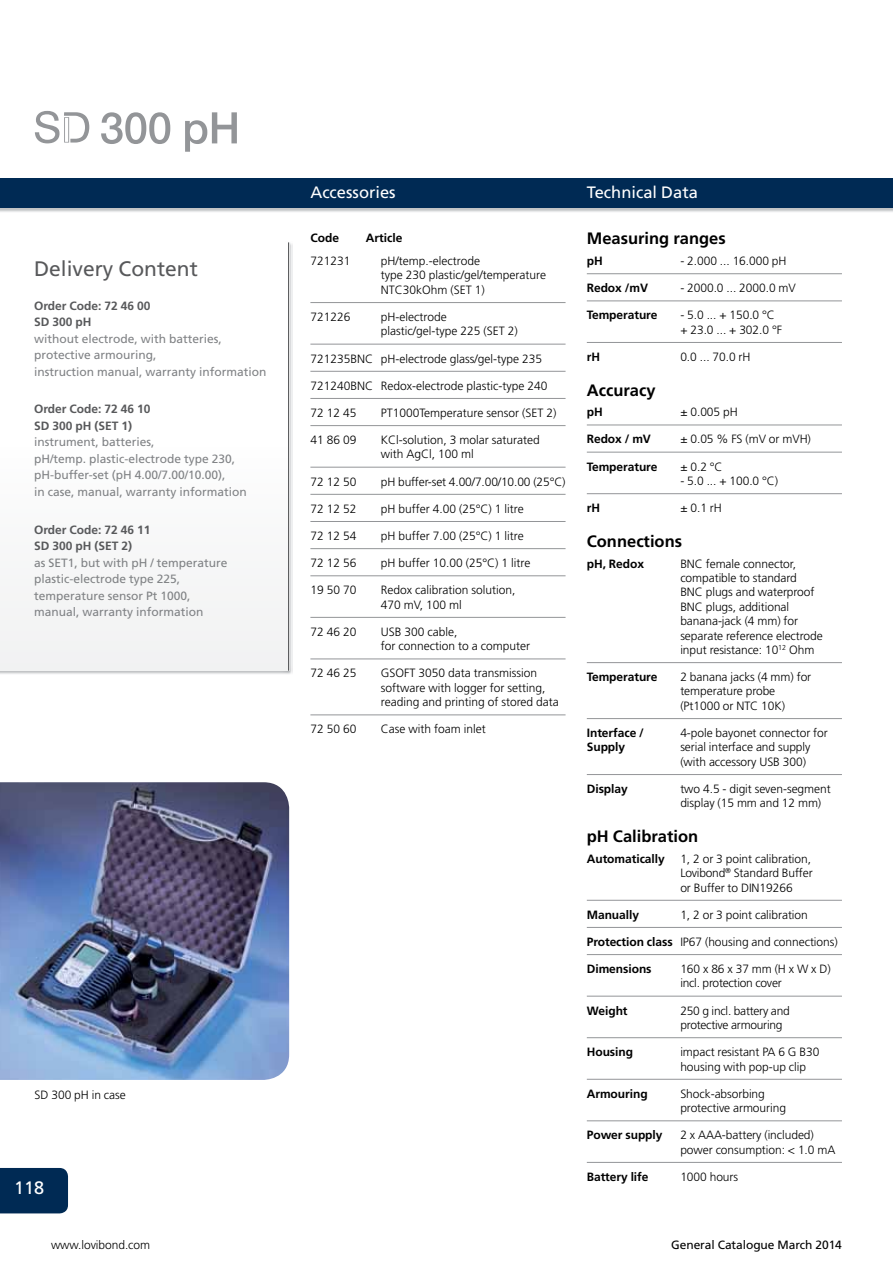
<style>
.page{position:relative;width:893px;height:1263px;background:#fff}
.page>*{position:absolute;margin:0;border:0;box-sizing:border-box;transform-origin:0 0}
.t1{font:21px "Frutiger";color:#58595b}
.t2{font:18px "Frutiger LT";color:#fff}
.t3{font:700 16.5px "Frutiger LT";color:#000}
.t4{font:16.5px "Frutiger LT";color:#fff}
.t5{font:300 12px/14.4px "Frutiger LT";letter-spacing:-.005em;color:#000}
.t6{font:12px/16.5px "Frutiger LT";color:#808285}
.t7{font:700 12px "Frutiger LT";letter-spacing:-.005em;color:#000}
.t8{font:700 12px "Frutiger LT";color:#58595b}
.t9{font:700 12px "Frutiger";color:#58595b}
.t10{font:12px "Frutiger LT";letter-spacing:-.005em;color:#000}
.s1{font-weight:700;color:#58595b}
.s2{font-family:"Frutiger";font-weight:700;color:#58595b}
.s3{font-family:"Frutiger"}
.s4{font-family:"Frutiger LT"}
.s5{font-weight:700}
</style>
<div class="page">
<div style="left:0;top:1168px;width:68px;height:45px;background:#002a54"></div>
<img style="left:0;top:782px;width:289px;height:298px">
<img style="left:0;top:242px;width:293px;height:432px">
<div style="left:0;top:242px;width:289px;height:429px;background:#fefefe"></div>
<hr style="left:288px;top:242px;width:1px;height:429px;background:#58595b">
<img style="left:0;top:178px;width:893px;height:34px">
<div style="left:0;top:179px;width:893px;height:29px;background:#002a54"></div>
<hr style="left:587px;top:273px;width:255px;height:1px;background:#939598">
<hr style="left:587px;top:301px;width:255px;height:1px;background:#939598">
<hr style="left:587px;top:342px;width:255px;height:1px;background:#939598">
<hr style="left:587px;top:425px;width:255px;height:1px;background:#939598">
<hr style="left:587px;top:452px;width:255px;height:1px;background:#939598">
<hr style="left:587px;top:493px;width:255px;height:1px;background:#939598">
<hr style="left:587px;top:662px;width:255px;height:1px;background:#939598">
<hr style="left:587px;top:718px;width:255px;height:1px;background:#939598">
<hr style="left:587px;top:774px;width:255px;height:1px;background:#939598">
<hr style="left:587px;top:900px;width:255px;height:1px;background:#939598">
<hr style="left:587px;top:927px;width:255px;height:1px;background:#939598">
<hr style="left:587px;top:954px;width:255px;height:1px;background:#939598">
<hr style="left:587px;top:996px;width:255px;height:1px;background:#939598">
<hr style="left:587px;top:1037px;width:255px;height:1px;background:#939598">
<hr style="left:587px;top:1079px;width:255px;height:1px;background:#939598">
<hr style="left:587px;top:1120px;width:255px;height:1px;background:#939598">
<hr style="left:587px;top:1162px;width:255px;height:1px;background:#939598">
<hr style="left:310px;top:302px;width:256px;height:1px;background:#939598">
<hr style="left:310px;top:344px;width:256px;height:1px;background:#939598">
<hr style="left:310px;top:371px;width:256px;height:1px;background:#939598">
<hr style="left:310px;top:398px;width:256px;height:1px;background:#939598">
<hr style="left:310px;top:425px;width:256px;height:1px;background:#939598">
<hr style="left:310px;top:467px;width:256px;height:1px;background:#939598">
<hr style="left:310px;top:494px;width:256px;height:1px;background:#939598">
<hr style="left:310px;top:521px;width:256px;height:1px;background:#939598">
<hr style="left:310px;top:548px;width:256px;height:1px;background:#939598">
<hr style="left:310px;top:575px;width:256px;height:1px;background:#939598">
<hr style="left:310px;top:617px;width:256px;height:1px;background:#939598">
<hr style="left:310px;top:659px;width:256px;height:1px;background:#939598">
<hr style="left:310px;top:715px;width:256px;height:1px;background:#939598">
<svg style="left:101px;top:112px;width:136px;height:40px"></svg>
<svg style="left:35px;top:111px;width:54px;height:32px"></svg>
<h1 class="t1" style="left:34px;top:256px;width:165px">Delivery Content</h1>
<p class="t6" style="left:34px;top:297px;width:234px"><span class="s1">Order Code:</span> <span class="s2">72 46 00<br></span><span class="s1">SD 300</span> <span class="s2">pH<br></span>without electrode, with batteries, protective armouring,<br>instruction manual, warranty information</p>
<p class="t8" style="left:34px;top:402px;width:118px">Order Code: <span class="s3">72 46 10</span></p>
<p class="t9" style="left:34px;top:419px;width:100px"><span class="s4">SD 300</span> pH (SET 1)</p>
<p class="t6" style="left:34px;top:434px;width:214px">instrument, batteries,<br>pH/temp. plastic-electrode type 230, pH-buffer-set (pH 4.00/7.00/10.00),<br>in case, manual, warranty information</p>
<p class="t8" style="left:34px;top:522px;width:118px">Order Code: <span class="s3">72 46 11</span></p>
<p class="t9" style="left:34px;top:539px;width:100px"><span class="s4">SD 300</span> pH (SET 2)</p>
<p class="t6" style="left:34px;top:554px;width:195px">as sET1, but with pH / temperature plastic-electrode type 225, temperature sensor Pt 1000, manual, warranty information</p>
<p class="t5" style="left:35px;top:1087px;width:93px">SD 300 pH in case</p>
<h2 class="t2" style="left:14px;top:1177px;width:32px">118</h2>
<h3 class="t4" style="left:310px;top:183px;width:87px">accessories</h3>
<p class="t7" style="left:310px;top:231px;width:30px">Code</p>
<p class="t7" style="left:366px;top:231px;width:38px">Article</p>
<p class="t5" style="left:310px;top:254px;width:42px">721231</p>
<p class="t5" style="left:381px;top:254px;width:167px">pH/temp.-electrode<br>type 230 plastic/gel/temperature<br>NTC30kOhm (SET 1)</p>
<p class="t5" style="left:310px;top:310px;width:42px">721226</p>
<p class="t5" style="left:381px;top:310px;width:139px">pH-electrode plastic/gel-type 225 (SET 2)</p>
<p class="t5" style="left:310px;top:351px;width:233px">721235BNC pH-electrode glass/gel-type 235</p>
<p class="t5" style="left:310px;top:379px;width:238px">721240BNC Redox-electrode plastic-type 240</p>
<p class="t5" style="left:310px;top:406px;width:48px">72 12 45</p>
<p class="t5" style="left:381px;top:406px;width:177px">PT1000Temperature sensor (SET 2)</p>
<p class="t5" style="left:310px;top:433px;width:48px">41 86 09</p>
<p class="t5" style="left:381px;top:433px;width:161px">KCl-solution, 3 molar saturated with AgCl, 100 ml</p>
<p class="t5" style="left:310px;top:474px;width:48px">72 12 50</p>
<p class="t5" style="left:381px;top:474px;width:186px">pH buffer-set 4.00/7.00/10.00 (25°C)</p>
<p class="t5" style="left:310px;top:502px;width:48px">72 12 52</p>
<p class="t5" style="left:381px;top:502px;width:144px">pH buffer 4.00 (25°C) 1 litre</p>
<p class="t5" style="left:310px;top:529px;width:48px">72 12 54</p>
<p class="t5" style="left:381px;top:529px;width:144px">pH buffer 7.00 (25°C) 1 litre</p>
<p class="t5" style="left:310px;top:556px;width:48px">72 12 56</p>
<p class="t5" style="left:381px;top:556px;width:151px">pH buffer 10.00 (25°C) 1 litre</p>
<p class="t5" style="left:310px;top:583px;width:48px">19 50 70</p>
<p class="t5" style="left:381px;top:583px;width:136px">Redox calibration solution,<br>470 mV, 100 ml</p>
<p class="t5" style="left:310px;top:625px;width:48px">72 46 20</p>
<p class="t5" style="left:381px;top:625px;width:151px">USB 300 cable,<br>for connection to a computer</p>
<p class="t5" style="left:310px;top:666px;width:48px">72 46 25</p>
<p class="t5" style="left:381px;top:666px;width:179px">GSOFT 3050 data transmission software with logger for setting, reading and printing of stored data</p>
<p class="t5" style="left:310px;top:722px;width:48px">72 50 60</p>
<p class="t5" style="left:381px;top:722px;width:106px">Case with foam inlet</p>
<h3 class="t4" style="left:587px;top:183px;width:113px">Technical Data</h3>
<h3 class="t3" style="left:587px;top:229px;width:140px">Measuring ranges</h3>
<p class="t7" style="left:587px;top:254px;width:17px">pH</p>
<p class="t5" style="left:680px;top:254px;width:108px">- 2.000 ... 16.000 pH</p>
<p class="t7" style="left:587px;top:281px;width:63px">Redox /mV</p>
<p class="t5" style="left:680px;top:281px;width:117px">- 2000.0 ... 2000.0 mV</p>
<p class="t7" style="left:587px;top:308px;width:72px">Temperature</p>
<p class="t5" style="left:680px;top:308px;width:103px">- 5.0 ... + 150.0 °C + 23.0 ... + 302.0 °F</p>
<p class="t7" style="left:587px;top:350px;width:15px">rH</p>
<p class="t5" style="left:680px;top:350px;width:72px">0.0 ... 70.0 rH</p>
<h3 class="t3" style="left:587px;top:380px;width:70px">Accuracy</h3>
<p class="t7" style="left:587px;top:405px;width:17px">pH</p>
<p class="t5" style="left:680px;top:405px;width:59px">± 0.005 pH</p>
<p class="t7" style="left:587px;top:432px;width:66px">Redox / mV</p>
<p class="t5" style="left:680px;top:432px;width:132px">± 0.05 % FS (mV or mVH)</p>
<p class="t7" style="left:587px;top:459px;width:72px">Temperature</p>
<p class="t5" style="left:680px;top:459px;width:44px">± 0.2 °C</p>
<p class="t5" style="left:680px;top:474px;width:99px">- 5.0 ... + 100.0 °C)</p>
<p class="t7" style="left:587px;top:501px;width:15px">rH</p>
<p class="t5" style="left:680px;top:501px;width:43px">± 0.1 rH</p>
<h3 class="t3" style="left:587px;top:531px;width:97px">Connections</h3>
<p class="t7" style="left:587px;top:556px;width:59px">pH, Redox</p>
<p class="t5" style="left:680px;top:556px;width:144px">BNC female connector, compatible to standard<br>BNC plugs and waterproof<br>BNC plugs, additional banana-jack (4 mm) for separate reference electrode input resistance: 10<sup>12</sup> Ohm</p>
<p class="t7" style="left:587px;top:670px;width:72px">Temperature</p>
<p class="t5" style="left:680px;top:670px;width:132px">2 banana jacks (4 mm) for temperature probe (Pt1000 or NTC 10K)</p>
<p class="t7" style="left:587px;top:726px;width:59px">Interface /</p>
<p class="t5" style="left:680px;top:726px;width:149px">4-pole bayonet connector for</p>
<p class="t7" style="left:587px;top:740px;width:40px">Supply</p>
<p class="t5" style="left:680px;top:740px;width:132px">serial interface and supply (with accessory USB 300)</p>
<p class="t7" style="left:587px;top:782px;width:42px">Display</p>
<p class="t5" style="left:680px;top:782px;width:152px">two 4.5 - digit seven-segment display (15 mm and 12 mm)</p>
<h3 class="t3" style="left:587px;top:826px;width:113px">pH Calibration</h3>
<p class="t7" style="left:587px;top:851px;width:79px">Automatically</p>
<p class="t5" style="left:680px;top:851px;width:134px">1, 2 or 3 point calibration,<br>Lovibond<sup>®</sup> Standard Buffer or Buffer to DIN19266</p>
<p class="t7" style="left:587px;top:907px;width:54px">Manually</p>
<p class="t5" style="left:680px;top:907px;width:129px">1, 2 or 3 point calibration</p>
<p class="t5" style="left:587px;top:935px;width:252px"><span class="s5">Protection class</span> IP67 (housing and connections)</p>
<p class="t7" style="left:587px;top:962px;width:66px">Dimensions</p>
<p class="t5" style="left:680px;top:962px;width:152px">160 x 86 x 37 mm (H x W x D) incl. protection cover</p>
<p class="t7" style="left:587px;top:1003px;width:42px">Weight</p>
<p class="t5" style="left:680px;top:1003px;width:111px">250 g incl. battery and protective armouring</p>
<p class="t7" style="left:587px;top:1045px;width:48px">Housing</p>
<p class="t5" style="left:680px;top:1045px;width:141px">impact resistant PA 6 G B30 housing with pop-up clip</p>
<p class="t7" style="left:587px;top:1086px;width:62px">Armouring</p>
<p class="t5" style="left:680px;top:1086px;width:107px">Shock-absorbing protective armouring</p>
<p class="t7" style="left:587px;top:1128px;width:77px">Power supply</p>
<p class="t5" style="left:680px;top:1128px;width:157px">2 x AAA-battery (included) power consumption: &lt; 1.0 mA</p>
<p class="t7" style="left:587px;top:1169px;width:63px">Battery life</p>
<p class="t5" style="left:680px;top:1170px;width:59px">1000 hours</p>
<p class="t5" style="left:51px;top:1238px;width:101px">www.lovibond.com</p>
<p class="t10" style="left:671px;top:1238px;width:172px">General Catalogue March 2014</p>
</div>
